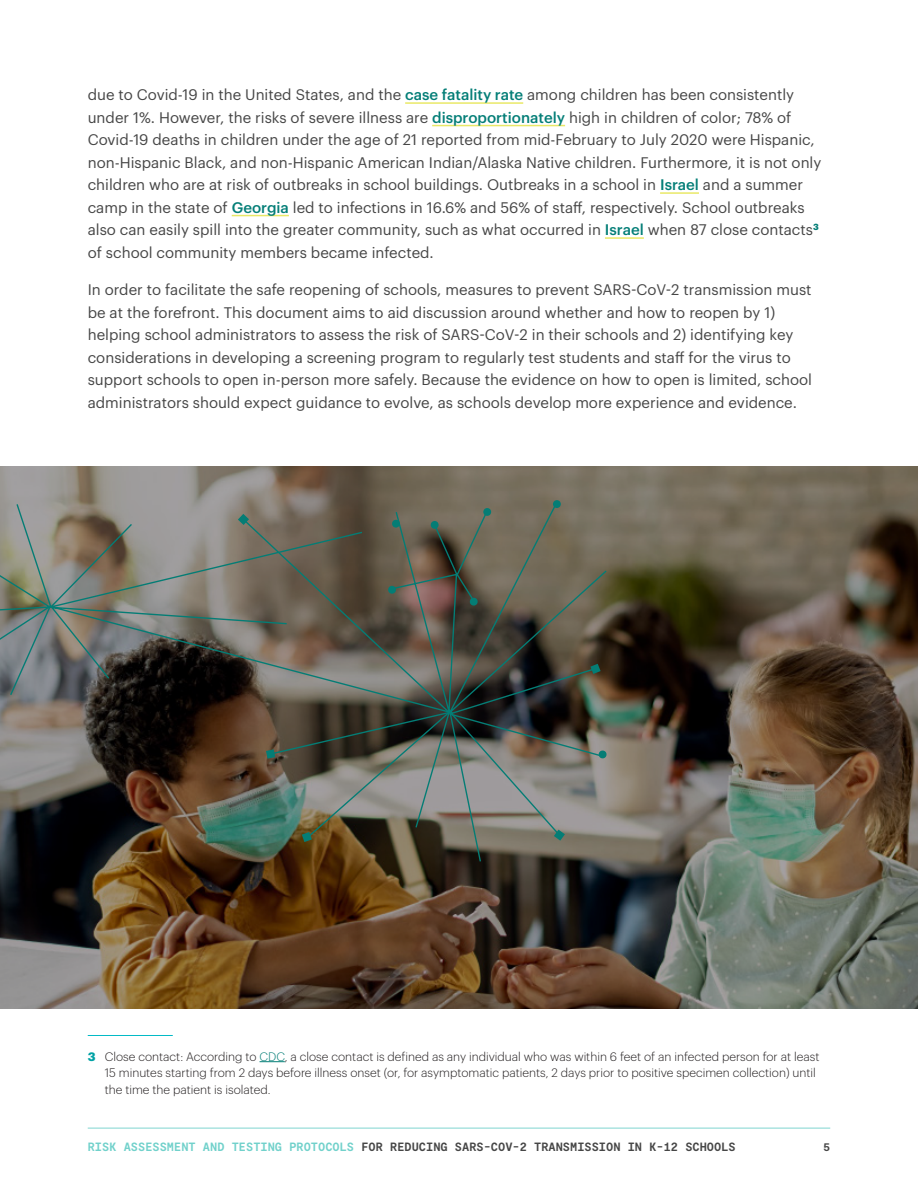
<style>
.page{position:relative;width:918px;height:1188px;background:#fff}
.page>*{position:absolute;margin:0;border:0;box-sizing:border-box;transform-origin:0 0}
.t1{font:15px/22.5px "Graphik";color:#464646}
.t2{font:300 12px/16.5px "Graphik";color:#231f20}
.t3{font:12px "Moderat Mono Bold";color:#464646}
.s1{font-weight:500;color:#047e77}
.s2{font-weight:700;color:#00a2a5}
.s3{color:#047e77}
.s4{color:#71d1cb}
</style>
<div class="page">
<hr style="left:88px;top:1127px;width:742px;height:2px;background:#aae3e0">
<hr style="left:405px;top:102px;width:118px;height:2px;background:#e9e866">
<hr style="left:432px;top:125px;width:133px;height:1px;background:#e9e866">
<hr style="left:660px;top:192px;width:39px;height:2px;background:#e9e866">
<hr style="left:232px;top:215px;width:57px;height:1px;background:#e9e866">
<hr style="left:605px;top:237px;width:39px;height:2px;background:#e9e866">
<hr style="left:88px;top:1035px;width:85px;height:1px;background:#03bac6">
<svg style="left:260px;top:1061px;width:25px;height:1px"></svg>
<img style="left:0;top:467px;width:918px;height:542px">
<img style="left:0;top:503px;width:600px;height:360px">
<svg style="left:554px;top:830px;width:11px;height:11px"></svg>
<svg style="left:242px;top:518px;width:210px;height:321px;background:#6a6659"></svg>
<svg style="left:238px;top:514px;width:11px;height:11px"></svg>
<svg style="left:391px;top:503px;width:217px;height:212px;background:#5a564a"></svg>
<svg style="left:430px;top:521px;width:9px;height:8px"></svg>
<svg style="left:553px;top:500px;width:8px;height:8px"></svg>
<svg style="left:266px;top:711px;width:341px;height:48px;background:#44453c"></svg>
<svg style="left:302px;top:832px;width:10px;height:10px"></svg>
<svg style="left:388px;top:585px;width:8px;height:9px"></svg>
<svg style="left:483px;top:508px;width:9px;height:8px"></svg>
<svg style="left:469px;top:597px;width:9px;height:9px"></svg>
<p class="t1" style="left:88px;top:82px;width:735px">due to Covid-19 in the United States, and the <span class="s1">case fatality rate</span> among children has been consistently under 1%. However, the risks of severe illness are <span class="s1">disproportionately</span> high in children of color; 78% of Covid-19 deaths in children under the age of 21 reported from mid-February to July 2020 were Hispanic, non-Hispanic Black, and non-Hispanic American Indian/Alaska Native children. Furthermore, it is not only children who are at risk of outbreaks in school buildings. Outbreaks in a school in <span class="s1">Israel</span> and a summer camp in the state of <span class="s1">Georgia</span> led to infections in 16.6% and 56% of staff, respectively. School outbreaks also can easily spill into the greater community, such as what occurred in <span class="s1">Israel</span> when 87 close contacts<sup>3 </sup>of school community members became infected.</p>
<p class="t1" style="left:88px;top:277px;width:726px">In order to facilitate the safe reopening of schools, measures to prevent SARS-CoV-2 transmission must be at the forefront. This document aims to aid discussion around whether and how to reopen by 1) helping school administrators to assess the risk of SARS-CoV-2 in their schools and 2) identifying key considerations in developing a screening program to regularly test students and staff for the virus to support schools to open in-person more safely. Because the evidence on how to open is limited, school administrators should expect guidance to evolve, as schools develop more experience and evidence.</p>
<p class="t2" style="left:105px;top:1047px;width:716px;text-indent:-17px"><span class="s2">3</span> Close contact: According to <span class="s3">CDC</span>, a close contact is defined as any individual who was within 6 feet of an infected person for at least<br>15 minutes starting from 2 days before illness onset (or, for asymptomatic patients, 2 days prior to positive specimen collection) until the time the patient is isolated.</p>
<p class="t3" style="left:88px;top:1140px;width:650px"><span class="s4">RISK ASSESSMENT AND TESTING PROTOCOLS</span> FOR REDUCING SARS-COV-2 TRANSMISSION IN K-12 SCHOOLS</p>
<p class="t3" style="left:823px;top:1140px;width:9px">5</p>
</div>
